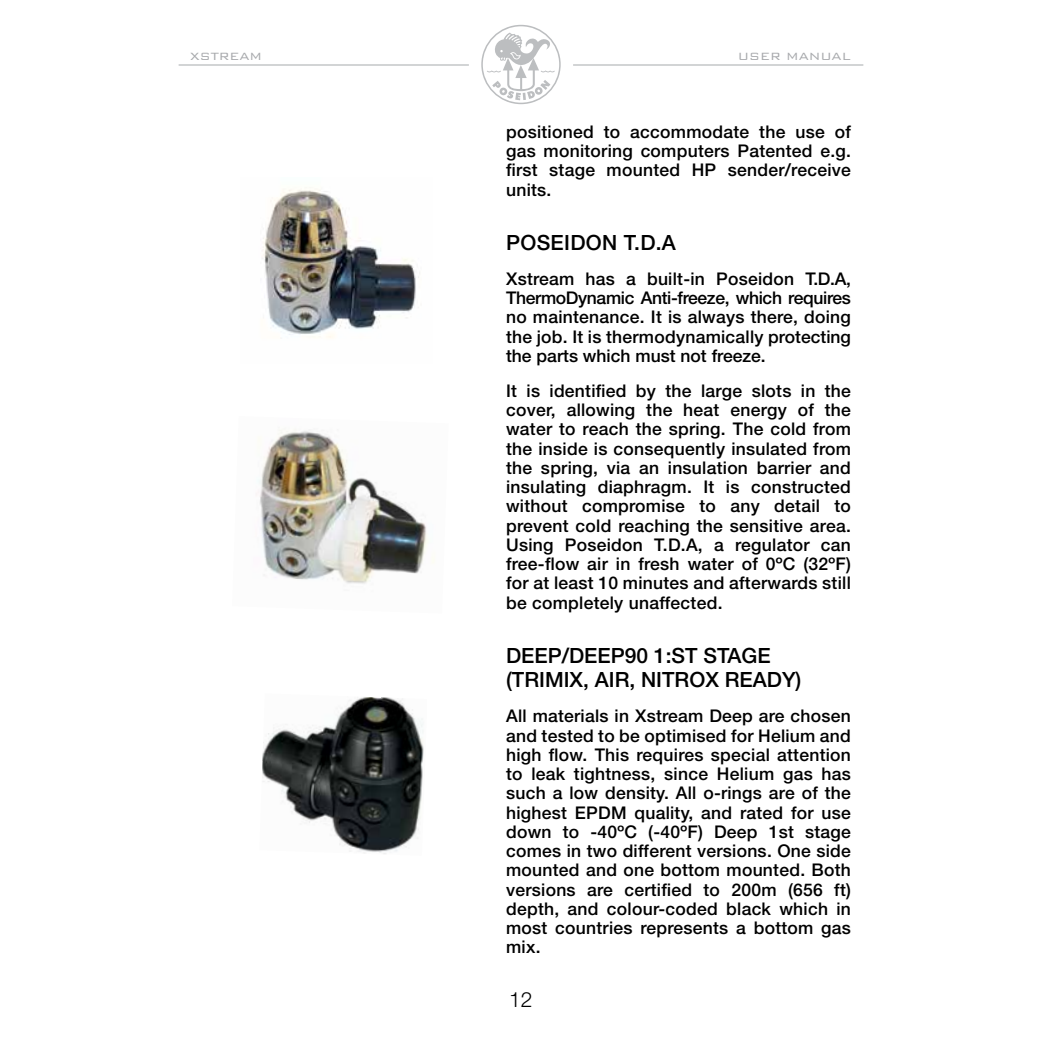
<style>
.page{position:relative;width:1042px;height:1042px;background:#fff}
.page>*{position:absolute;margin:0;border:0;box-sizing:border-box;transform-origin:0 0}
.t1{font:500 21px/24.5px "Helvetica Neue LT Std";color:#000}
.t2{font:300 21px "Helvetica Neue LT Std";color:#000}
.t3{font:500 17.5px/19.2px "Helvetica Neue LT Std";letter-spacing:.015em;color:#000;text-align:justify}
.t4{font:300 14px "Bank Gothic BT";color:#a7a9ac}
</style>
<div class="page">
<svg style="left:481px;top:25px;width:80px;height:79px"></svg>
<hr style="left:179px;top:64px;width:290px;height:2px;background:#bcbec0">
<hr style="left:573px;top:64px;width:290px;height:2px;background:#bcbec0">
<img style="left:262px;top:187px;width:158px;height:151px">
<img style="left:258px;top:430px;width:176px;height:154px">
<img style="left:262px;top:697px;width:162px;height:157px">
<p class="t4" style="left:190px;top:49px;width:74px">XSTREAM</p>
<p class="t4" style="left:738px;top:49px;width:115px">USER MANUAL</p>
<p class="t3" style="left:506px;top:122px;width:346px">positioned to accommodate the use of gas monitoring computers Patented e.g. first stage mounted HP sender/receive units.</p>
<p class="t1" style="left:506px;top:230px;width:171px">POSEIDON T.D.A</p>
<p class="t3" style="left:506px;top:269px;width:346px">Xstream has a built-in Poseidon T.D.A, ThermoDynamic Anti-freeze, which requires no maintenance. It is always there, doing the job. It is thermodynamically protecting the parts which must not freeze.</p>
<p class="t3" style="left:506px;top:381px;width:346px">It is identified by the large slots in the cover, allowing the heat energy of the water to reach the spring. The cold from the inside is consequently insulated from the spring, via an insulation barrier and insulating diaphragm. It is constructed without compromise to any detail to prevent cold reaching the sensitive area.<br>Using Poseidon T.D.A, a regulator can free-flow air in fresh water of 0ºC (32ºF) for at least 10 minutes and afterwards still be completely unaffected.</p>
<p class="t1" style="left:506px;top:643px;width:297px">DEEP/DEEP90 1:ST STAGE (TRIMIX, AIR, NITROX READY)</p>
<p class="t3" style="left:506px;top:706px;width:346px">All materials in Xstream Deep are chosen and tested to be optimised for Helium and high flow. This requires special attention to leak tightness, since Helium gas has such a low density. All o-rings are of the highest EPDM quality, and rated for use down to -40ºC (-40ºF) Deep 1st stage comes in two different versions. One side mounted and one bottom mounted. Both versions are certified to 200m (656 ft) depth, and colour-coded black which in most countries represents a bottom gas mix.</p>
<p class="t2" style="left:509px;top:987px;width:25px">12</p>
</div>
